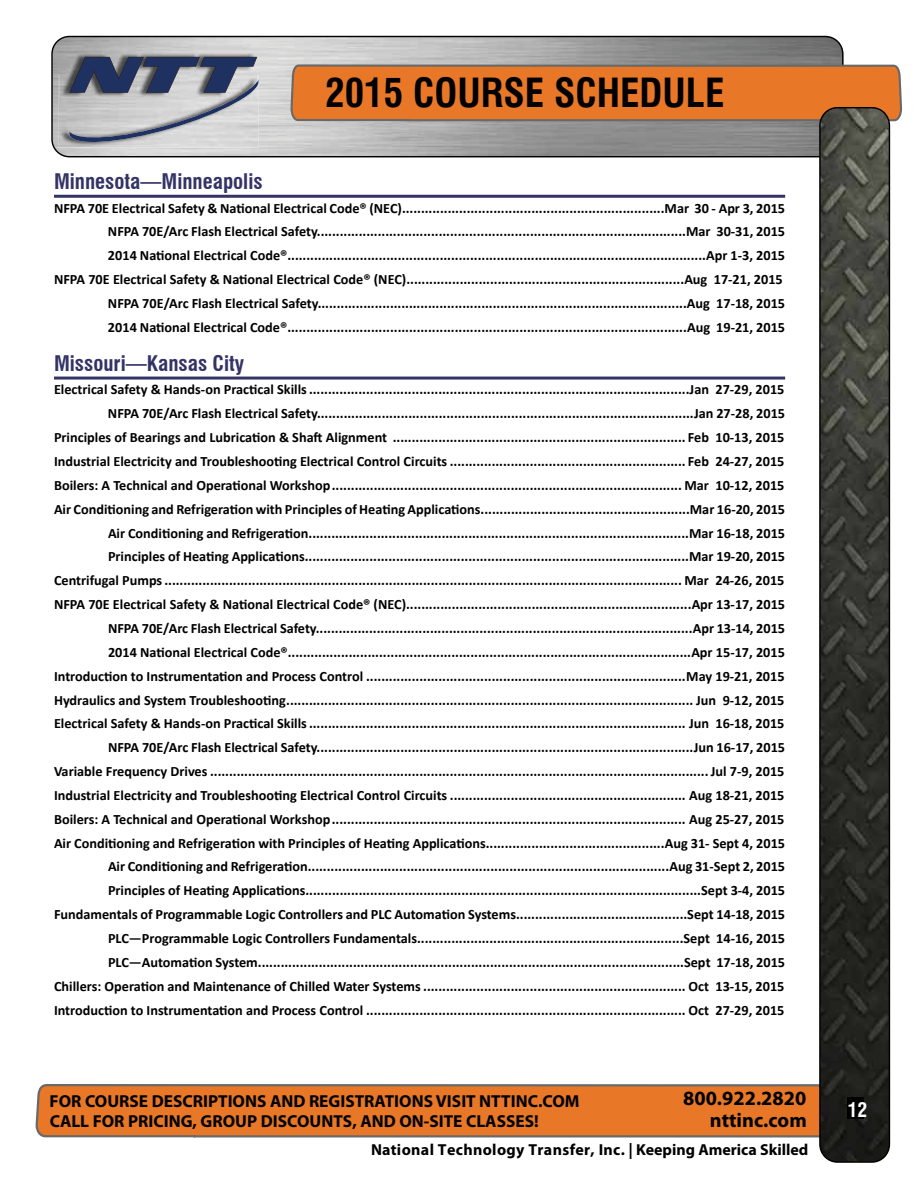
<style>
.page{position:relative;width:918px;height:1188px;background:#fff}
.page>*{position:absolute;margin:0;border:0;box-sizing:border-box;transform-origin:0 0}
.t1{font:700 condensed 39.15px "Swiss 721 BT";color:#010101}
.t2{font:700 condensed 21px "Swiss 721 BT";color:#336}
.t3{font:700 20.25px/21.8px "Myriad Pro";color:#010101;text-align:right}
.t4{font:700 condensed 19.5px "Swiss 721 BT";color:#fff}
.t5{font:700 condensed 18px "Swiss 721 BT";color:#fff}
.t6{font:700 17.4px/20.2px "Myriad Pro";color:#010101}
.t7{font:700 15.9px "Myriad Pro";letter-spacing:.02em;color:#010101}
.t8{font:700 14.25px/23.9px "Calibri";color:#000;text-align:right}
.s1{font-size:19.5px}
</style>
<div class="page">
<svg style="left:51px;top:36px;width:793px;height:121px;background:#a2a2a2"></svg>
<svg style="left:291px;top:64px;width:611px;height:57px;background:#dd762e"></svg>
<svg style="left:36px;top:1084px;width:783px;height:53px;background:#de762d"></svg>
<svg style="left:819px;top:107px;width:71px;height:1056px;background:#34352f"></svg>
<img style="left:59px;top:98px;width:200px;height:50px">
<img style="left:59px;top:52px;width:198px;height:46px">
<svg style="left:69px;top:57px;width:193px;height:90px;background:#969ba7"></svg>
<div style="left:848px;top:1097px;width:16px;height:22px;background:#000"></div>
<hr style="left:54px;top:195px;width:731px;height:3px;background:#336">
<hr style="left:54px;top:377px;width:731px;height:3px;background:#336">
<h1 class="t1" style="left:325px;top:69px;width:401px">2015 COURSE SCHEDULE</h1>
<h2 class="t2" style="left:54px;top:169px;width:210px">Minnesota—Minneapolis</h2>
<p class="t8" style="left:54px;top:196px;width:733px">NFPA 70E Electrical Safety &amp; National Electrical Code® (NEC).....................................................................Mar 30 - Apr 3, 2015<br>NFPA 70E/Arc Flash Electrical Safety.................................................................................................Mar 30-31, 2015<br>2014 National Electrical Code®..............................................................................................................Apr 1-3, 2015<br>NFPA 70E Electrical Safety &amp; National Electrical Code® (NEC).........................................................................Aug 17-21, 2015<br>NFPA 70E/Arc Flash Electrical Safety.................................................................................................Aug 17-18, 2015<br>2014 National Electrical Code®.........................................................................................................Aug 19-21, 2015</p>
<h2 class="t2" style="left:54px;top:350px;width:192px">Missouri—Kansas City</h2>
<p class="t8" style="left:54px;top:378px;width:733px">Electrical Safety &amp; Hands-on Practical Skills....................................................................................................Jan 27-29, 2015<br>NFPA 70E/Arc Flash Electrical Safety...................................................................................................Jan 27-28, 2015<br>Principles of Bearings and Lubrication &amp; Shaft Alignment ............................................................................. Feb 10-13, 2015<br>Industrial Electricity and Troubleshooting Electrical Control Circuits .............................................................. Feb 24-27, 2015<br>Boilers: A Technical and Operational Workshop............................................................................................ Mar 10-12, 2015<br>Air Conditioning and Refrigeration with Principles of Heating Applications.......................................................Mar 16-20, 2015<br>Air Conditioning and Refrigeration....................................................................................................Mar 16-18, 2015<br>Principles of Heating Applications.....................................................................................................Mar 19-20, 2015<br>Centrifugal Pumps........................................................................................................................................ Mar 24-26, 2015<br>NFPA 70E Electrical Safety &amp; National Electrical Code® (NEC)...........................................................................Apr 13-17, 2015<br>NFPA 70E/Arc Flash Electrical Safety...................................................................................................Apr 13-14, 2015<br>2014 National Electrical Code®..........................................................................................................Apr 15-17, 2015<br>Introduction to Instrumentation and Process Control ....................................................................................May 19-21, 2015<br>Hydraulics and System Troubleshooting........................................................................................................... Jun 9-12, 2015<br>Electrical Safety &amp; Hands-on Practical Skills................................................................................................... Jun 16-18, 2015<br>NFPA 70E/Arc Flash Electrical Safety...................................................................................................Jun 16-17, 2015<br>Variable Frequency Drives ................................................................................................................................... Jul 7-9, 2015<br>Industrial Electricity and Troubleshooting Electrical Control Circuits .............................................................. Aug 18-21, 2015<br>Boilers: A Technical and Operational Workshop............................................................................................. Aug 25-27, 2015<br>Air Conditioning and Refrigeration with Principles of Heating Applications...............................................Aug 31- Sept 4, 2015<br>Air Conditioning and Refrigeration...............................................................................................Aug 31-Sept 2, 2015<br>Principles of Heating Applications........................................................................................................Sept 3-4, 2015<br>Fundamentals of Programmable Logic Controllers and PLC Automation Systems.............................................Sept 14-18, 2015<br>PLC—Programmable Logic Controllers Fundamentals......................................................................Sept 14-16, 2015<br>PLC—Automation System................................................................................................................Sept 17-18, 2015<br>Chillers: Operation and Maintenance of Chilled Water Systems ..................................................................... Oct 13-15, 2015<br>Introduction to Instrumentation and Process Control .................................................................................... Oct 27-29, 2015</p>
<h3 class="t3" style="left:683px;top:1087px;width:125px">800.922.2820 nttinc.com</h3>
<p class="t6" style="left:50px;top:1090px;width:531px">FOR COURSE DESCRIPTIONS AND REGISTRATIONS VISIT NTTINC.COM<br>CALL FOR PRICING, GROUP DISCOUNTS, AND ON-SITE CLASSES!</p>
<p class="t7" style="left:371px;top:1139px;width:439px">National Technology Transfer, Inc. | Keeping America Skilled</p>
<p class="t5" style="left:844px;top:1091px;width:24px">12<span class="s1">1 2</span></p>
<h3 class="t4" style="left:848px;top:1098px;width:21px">1 21</h3>
</div>
